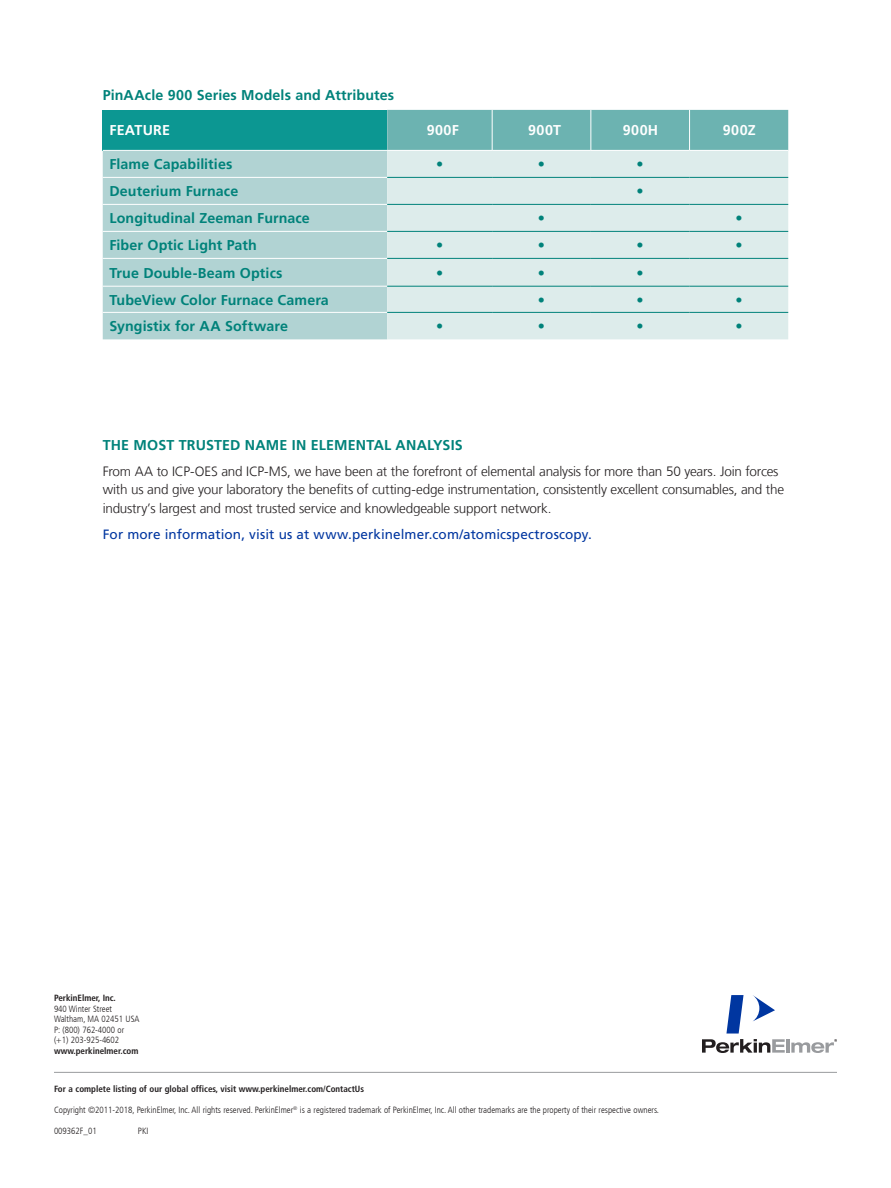
<style>
.page{position:relative;width:891px;height:1188px;background:#fff}
.page>*{position:absolute;margin:0;border:0;box-sizing:border-box;transform-origin:0 0}
.Copy_-_Paragraphs{font:700 14.25px "Frutiger LT Com";letter-spacing:.005em;color:#00827a}
.Copy_-_Subheads{font:700 14.25px "Frutiger LT Com";letter-spacing:.01em;color:#00827a}
.Copy_-_Paragraphs-2{font:700 14.25px "Frutiger LT Com";letter-spacing:.025em;color:#fff}
.Copy_-_Subheads-2{font:300 13.5px/18.8px "Frutiger LT Com";letter-spacing:-.015em;color:#231f20}
.Copy_-_Subheads-3{font:13.5px "Frutiger LT Com";letter-spacing:.01em;color:#0036a0}
.Signoff_Address{font:300 condensed 9px/10.5px "Frutiger LT Com";color:#231f20}
.Signoff_Address-2{font:700 condensed 9px "Frutiger LT Com";color:#231f20}
.s1{font-weight:700}
</style>
<div class="page">
<hr style="left:54px;top:1072px;width:783px;height:1px;background:#999b9e">
<hr style="left:786px;top:1039px;width:4px;height:14px;background:#999b9e">
<svg style="left:791px;top:1039px;width:46px;height:14px"></svg>
<svg style="left:702px;top:995px;width:83px;height:58px"></svg>
<div style="left:103px;top:110px;width:284px;height:40px;background:#0c9792"></div>
<div style="left:387px;top:110px;width:401px;height:40px;background:#6cb3b1"></div>
<div style="left:103px;top:151px;width:284px;height:188px;background:#b1d3d3"></div>
<div style="left:387px;top:151px;width:401px;height:188px;background:#ddeceb"></div>
<hr style="left:103px;top:177px;width:284px;height:1px;background:#fff">
<hr style="left:103px;top:204px;width:284px;height:1px;background:#fff">
<hr style="left:103px;top:231px;width:284px;height:1px;background:#fff">
<hr style="left:103px;top:258px;width:284px;height:1px;background:#fff">
<hr style="left:103px;top:286px;width:284px;height:1px;background:#fff">
<hr style="left:103px;top:312px;width:284px;height:1px;background:#fff">
<hr style="left:492px;top:110px;width:1px;height:40px;background:#fff">
<hr style="left:590px;top:110px;width:1px;height:40px;background:#fff">
<hr style="left:689px;top:110px;width:1px;height:40px;background:#fff">
<hr style="left:387px;top:177px;width:105px;height:1px;background:#00827a">
<hr style="left:492px;top:177px;width:99px;height:1px;background:#00827a">
<hr style="left:591px;top:177px;width:99px;height:1px;background:#00827a">
<hr style="left:690px;top:177px;width:98px;height:1px;background:#00827a">
<hr style="left:387px;top:204px;width:105px;height:1px;background:#00827a">
<hr style="left:492px;top:204px;width:99px;height:1px;background:#00827a">
<hr style="left:591px;top:204px;width:99px;height:1px;background:#00827a">
<hr style="left:690px;top:204px;width:98px;height:1px;background:#00827a">
<hr style="left:387px;top:231px;width:105px;height:1px;background:#00827a">
<hr style="left:492px;top:231px;width:99px;height:1px;background:#00827a">
<hr style="left:591px;top:231px;width:99px;height:1px;background:#00827a">
<hr style="left:690px;top:231px;width:98px;height:1px;background:#00827a">
<hr style="left:387px;top:258px;width:105px;height:1px;background:#00827a">
<hr style="left:492px;top:258px;width:99px;height:1px;background:#00827a">
<hr style="left:591px;top:258px;width:99px;height:1px;background:#00827a">
<hr style="left:690px;top:258px;width:98px;height:1px;background:#00827a">
<hr style="left:387px;top:286px;width:105px;height:1px;background:#00827a">
<hr style="left:492px;top:286px;width:99px;height:1px;background:#00827a">
<hr style="left:591px;top:286px;width:99px;height:1px;background:#00827a">
<hr style="left:690px;top:286px;width:98px;height:1px;background:#00827a">
<hr style="left:387px;top:312px;width:105px;height:1px;background:#00827a">
<hr style="left:492px;top:312px;width:99px;height:1px;background:#00827a">
<hr style="left:591px;top:312px;width:99px;height:1px;background:#00827a">
<hr style="left:690px;top:312px;width:98px;height:1px;background:#00827a">
<p class="Copy_-_Subheads" style="left:103px;top:87px;width:293px">PinAAcle 900 Series Models and Attributes</p>
<p class="Copy_-_Paragraphs-2" style="left:110px;top:122px;width:62px">FEATURE</p>
<p class="Copy_-_Paragraphs-2" style="left:427px;top:122px;width:34px">900F</p>
<p class="Copy_-_Paragraphs-2" style="left:528px;top:122px;width:34px">900T</p>
<p class="Copy_-_Paragraphs-2" style="left:623px;top:122px;width:37px">900H</p>
<p class="Copy_-_Paragraphs-2" style="left:723px;top:122px;width:34px">900Z</p>
<p class="Copy_-_Paragraphs" style="left:110px;top:156px;width:124px">Flame Capabilities</p>
<p class="Copy_-_Paragraphs" style="left:436px;top:156px;width:9px">•</p>
<p class="Copy_-_Paragraphs" style="left:538px;top:156px;width:9px">•</p>
<p class="Copy_-_Paragraphs" style="left:637px;top:156px;width:9px">•</p>
<p class="Copy_-_Paragraphs" style="left:110px;top:183px;width:130px">Deuterium Furnace</p>
<p class="Copy_-_Paragraphs" style="left:637px;top:183px;width:9px">•</p>
<p class="Copy_-_Paragraphs" style="left:110px;top:210px;width:202px">Longitudinal Zeeman Furnace</p>
<p class="Copy_-_Paragraphs" style="left:538px;top:210px;width:9px">•</p>
<p class="Copy_-_Paragraphs" style="left:735px;top:210px;width:9px">•</p>
<p class="Copy_-_Paragraphs" style="left:109px;top:237px;width:149px">Fiber Optic Light Path</p>
<p class="Copy_-_Paragraphs" style="left:436px;top:237px;width:9px">•</p>
<p class="Copy_-_Paragraphs" style="left:538px;top:237px;width:9px">•</p>
<p class="Copy_-_Paragraphs" style="left:637px;top:237px;width:9px">•</p>
<p class="Copy_-_Paragraphs" style="left:735px;top:237px;width:9px">•</p>
<p class="Copy_-_Paragraphs" style="left:109px;top:264px;width:175px">True Double-Beam Optics</p>
<p class="Copy_-_Paragraphs" style="left:436px;top:264px;width:9px">•</p>
<p class="Copy_-_Paragraphs" style="left:538px;top:264px;width:9px">•</p>
<p class="Copy_-_Paragraphs" style="left:637px;top:264px;width:9px">•</p>
<p class="Copy_-_Paragraphs" style="left:109px;top:291px;width:221px">TubeView Color Furnace Camera</p>
<p class="Copy_-_Paragraphs" style="left:538px;top:291px;width:9px">•</p>
<p class="Copy_-_Paragraphs" style="left:637px;top:291px;width:9px">•</p>
<p class="Copy_-_Paragraphs" style="left:735px;top:291px;width:9px">•</p>
<p class="Copy_-_Paragraphs" style="left:109px;top:318px;width:180px">Syngistix for AA Software</p>
<p class="Copy_-_Paragraphs" style="left:436px;top:318px;width:9px">•</p>
<p class="Copy_-_Paragraphs" style="left:538px;top:318px;width:9px">•</p>
<p class="Copy_-_Paragraphs" style="left:637px;top:318px;width:9px">•</p>
<p class="Copy_-_Paragraphs" style="left:735px;top:318px;width:9px">•</p>
<p class="Copy_-_Subheads" style="left:103px;top:437px;width:362px">THE MOST TRUSTED NAME IN ELEMENTAL ANALYSIS</p>
<p class="Copy_-_Subheads-2" style="left:103px;top:462px;width:683px">From AA to ICP-OES and ICP-MS, we have been at the forefront of elemental analysis for more than 50 years. Join forces with us and give your laboratory the benefits of cutting-edge instrumentation, consistently excellent consumables, and the industry’s largest and most trusted service and knowledgeable support network.</p>
<p class="Copy_-_Subheads-3" style="left:103px;top:526px;width:491px">For more information, visit us at www.perkinelmer.com/atomicspectroscopy.</p>
<p class="Signoff_Address" style="left:54px;top:993px;width:87px"><span class="s1">PerkinElmer, Inc.<br></span>940 Winter Street<br>Waltham, MA 02451 USA</p>
<p class="Signoff_Address" style="left:54px;top:1024px;width:72px">P: (800) 762-4000 or</p>
<p class="Signoff_Address" style="left:54px;top:1035px;width:67px">(+1) 203-925-4602</p>
<p class="Signoff_Address-2" style="left:54px;top:1045px;width:86px">www.perkinelmer.com</p>
<p class="Signoff_Address-2" style="left:54px;top:1083px;width:312px">For a complete listing of our global offices, visit www.perkinelmer.com/ContactUs</p>
<p class="Signoff_Address" style="left:54px;top:1105px;width:607px">Copyright ©2011-2018, PerkinElmer, Inc. All rights reserved. PerkinElmer<sup>®</sup> is a registered trademark of PerkinElmer, Inc. All other trademarks are the property of their respective owners.</p>
<p class="Signoff_Address" style="left:54px;top:1126px;width:44px">009362F_01</p>
<p class="Signoff_Address" style="left:138px;top:1126px;width:12px">PKI</p>
</div>
